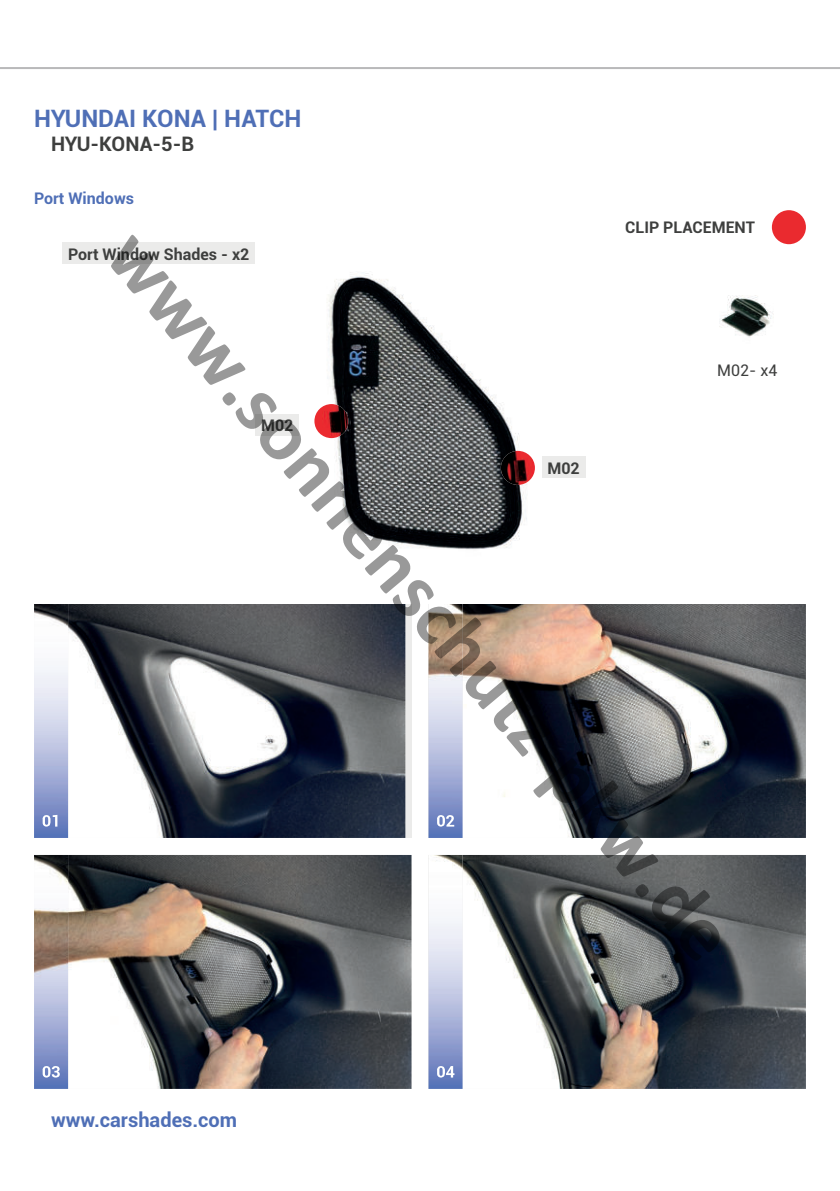
<style>
.page{position:relative;width:840px;height:1191px;background:#fff}
.page>*{position:absolute;margin:0;border:0;box-sizing:border-box;transform-origin:0 0}
.t1{font:700 80px "Calibri";color:rgb(0 0 0/.4)}
.t2{font:700 24px "Roboto";color:#4f6fb6}
.t3{font:700 20px "Roboto";color:#4f6fb6}
.t4{font:700 20px "Roboto";letter-spacing:-.015em;color:#3e3f3e}
.t5{font:700 16px "Roboto";color:#3e3f3e}
.t6{font:700 16px "Roboto";color:#4f6fb6}
.t7{font:16px "Roboto";color:#3e3f3e}
</style>
<div class="page">
<hr style="left:0;top:67px;width:839px;height:2px;background:#b9b9ba">
<img style="left:68px;top:604px;width:337px;height:234px">
<img style="left:68px;top:855px;width:343px;height:234px">
<img style="left:462px;top:604px;width:343px;height:234px">
<img style="left:462px;top:855px;width:343px;height:234px">
<img style="left:34px;top:604px;width:34px;height:234px">
<img style="left:43px;top:815px;width:14px;height:11px">
<img style="left:34px;top:855px;width:34px;height:234px">
<img style="left:43px;top:1066px;width:17px;height:11px">
<img style="left:428px;top:604px;width:34px;height:234px">
<img style="left:437px;top:815px;width:17px;height:11px">
<img style="left:428px;top:855px;width:34px;height:234px">
<img style="left:437px;top:1066px;width:17px;height:11px">
<img style="left:317px;top:272px;width:256px;height:277px">
<div style="left:62px;top:243px;width:193px;height:21px;background:#ebebea"></div>
<div style="left:771px;top:210px;width:34px;height:34px;background:#ea2a2f;border-radius:50%"></div>
<img style="left:314px;top:404px;width:34px;height:34px;border-radius:17px">
<div style="left:255px;top:414px;width:44px;height:22px;background:#ebebea"></div>
<img style="left:719px;top:295px;width:54px;height:42px">
<img style="left:500px;top:451px;width:34px;height:34px;border-radius:17px">
<div style="left:541px;top:457px;width:44px;height:21px;background:#ebebea"></div>
<h2 class="t2" style="left:34px;top:109px;width:269px">HYUNDAI KONA | HATCH</h2>
<p class="t4" style="left:51px;top:136px;width:144px">HYU-KONA-5-B</p>
<p class="t6" style="left:34px;top:192px;width:101px">Port Windows</p>
<p class="t5" style="left:625px;top:221px;width:131px">CLIP PLACEMENT</p>
<h1 class="t1" style="left:149px;top:219px;width:927px;rotate:50deg">www.sonnenschutz-pkw.de</h1>
<p class="t5" style="left:68px;top:247px;width:183px">Port Window Shades - x2</p>
<p class="t7" style="left:716px;top:361px;width:62px">M02- x4</p>
<p class="t5" style="left:261px;top:419px;width:34px">M02</p>
<p class="t5" style="left:547px;top:461px;width:34px">M02</p>
<p class="t3" style="left:51px;top:1111px;width:187px">www.carshades.com</p>
</div>
